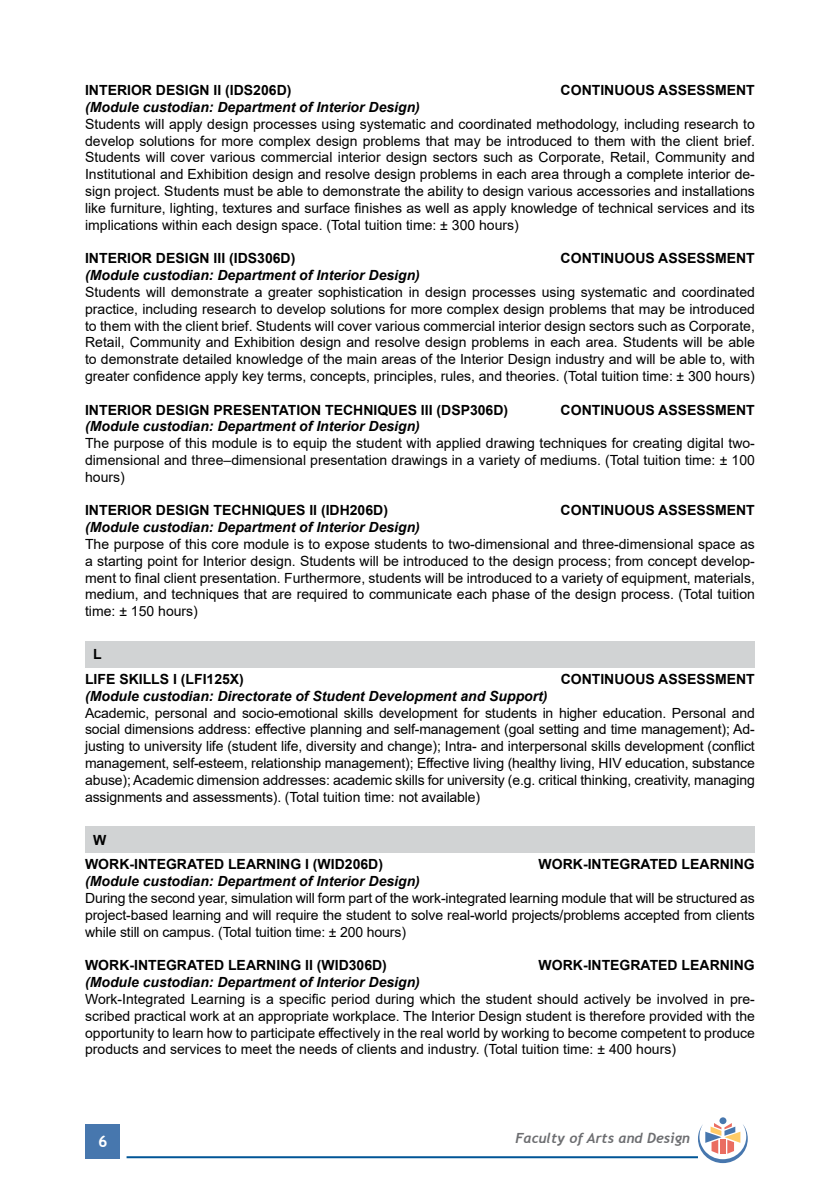
<style>
.page{position:relative;width:840px;height:1191px;background:#fff}
.page>*{position:absolute;margin:0;border:0;box-sizing:border-box;transform-origin:0 0}
.t1{font:700 16px "Trebuchet MS";color:#fff}
.t2{font:14px/16.8px "Arial";color:#000;text-align:justify}
.t3{font:700 14px/24.8px "Arial";color:#000}
.t4{font:italic 700 14px "Arial";color:#000}
.t5{font:italic 700 14px "Trebuchet";color:#6d6e71}
</style>
<div class="page">
<div style="left:86px;top:1124px;width:34px;height:34px;background:#4777ae"></div>
<hr style="left:126px;top:1156px;width:571px;height:2px;background:#005596">
<div style="left:719px;top:1117px;width:7px;height:7px;background:#4777ae;border-radius:50%"></div>
<svg style="left:697px;top:1123px;width:50px;height:40px"></svg>
<div style="left:85px;top:641px;width:669px;height:26px;background:#d1d3d4"></div>
<div style="left:85px;top:826px;width:669px;height:26px;background:#d1d3d4"></div>
<p class="t3" style="left:85px;top:78px;width:208px">INTERIOR DESIGN II (IDS206D)</p>
<p class="t3" style="left:560px;top:78px;width:195px">CONTINUOUS ASSESSMENT</p>
<p class="t4" style="left:85px;top:98px;width:336px">(Module custodian: Department of Interior Design)</p>
<p class="t2" style="left:85px;top:115px;width:671px">Students will apply design processes using systematic and coordinated methodology, including research to develop solutions for more complex design problems that may be introduced to them with the client brief.<br>Students will cover various commercial interior design sectors such as Corporate, Retail, Community and Institutional and Exhibition design and resolve design problems in each area through a complete interior de&shy;sign project. Students must be able to demonstrate the ability to design various accessories and installations like furniture, lighting, textures and surface finishes as well as apply knowledge of technical services and its implications within each design space. (Total tuition time: ± 300 hours)</p>
<p class="t3" style="left:85px;top:246px;width:212px">INTERIOR DESIGN III (IDS306D)</p>
<p class="t3" style="left:560px;top:246px;width:195px">CONTINUOUS ASSESSMENT</p>
<p class="t4" style="left:85px;top:266px;width:336px">(Module custodian: Department of Interior Design)</p>
<p class="t2" style="left:85px;top:283px;width:671px">Students will demonstrate a greater sophistication in design processes using systematic and coordinated practice, including research to develop solutions for more complex design problems that may be introduced to them with the client brief. Students will cover various commercial interior design sectors such as Corporate, Retail, Community and Exhibition design and resolve design problems in each area. Students will be able to demonstrate detailed knowledge of the main areas of the Interior Design industry and will be able to, with greater confidence apply key terms, concepts, principles, rules, and theories. (Total tuition time: ± 300 hours)</p>
<p class="t3" style="left:85px;top:397px;width:424px">INTERIOR DESIGN PRESENTATION TECHNIQUES III (DSP306D)</p>
<p class="t3" style="left:560px;top:397px;width:195px">CONTINUOUS ASSESSMENT</p>
<p class="t4" style="left:85px;top:417px;width:336px">(Module custodian: Department of Interior Design)</p>
<p class="t2" style="left:85px;top:435px;width:671px">The purpose of this module is to equip the student with applied drawing techniques for creating digital two&shy;dimensional and three–dimensional presentation drawings in a variety of mediums. (Total tuition time: ± 100 hours)</p>
<p class="t3" style="left:85px;top:498px;width:304px">INTERIOR DESIGN TECHNIQUES II (IDH206D)</p>
<p class="t3" style="left:560px;top:498px;width:195px">CONTINUOUS ASSESSMENT</p>
<p class="t4" style="left:85px;top:518px;width:336px">(Module custodian: Department of Interior Design)</p>
<p class="t2" style="left:85px;top:535px;width:671px">The purpose of this core module is to expose students to two-dimensional and three-dimensional space as a starting point for Interior design. Students will be introduced to the design process; from concept develop&shy;ment to final client presentation. Furthermore, students will be introduced to a variety of equipment, materials, medium, and techniques that are required to communicate each phase of the design process. (Total tuition time: ± 150 hours)</p>
<p class="t3" style="left:85px;top:642px;width:160px;text-indent:8px">L<br>LIFE SKILLS I (LFI125X)</p>
<p class="t3" style="left:560px;top:667px;width:195px">CONTINUOUS ASSESSMENT</p>
<p class="t4" style="left:85px;top:686px;width:464px">(Module custodian: Directorate of Student Development and Support)</p>
<p class="t2" style="left:85px;top:704px;width:671px">Academic, personal and socio-emotional skills development for students in higher education. Personal and social dimensions address: effective planning and self-management (goal setting and time management); Ad&shy;justing to university life (student life, diversity and change); Intra- and interpersonal skills development (conflict management, self-esteem, relationship management); Effective living (healthy living, HIV education, substance abuse); Academic dimension addresses: academic skills for university (e.g. critical thinking, creativity, managing assignments and assessments). (Total tuition time: not available)</p>
<p class="t3" style="left:85px;top:827px;width:299px;text-indent:8px">W<br>WORK-INTEGRATED LEARNING I (WID206D)</p>
<p class="t3" style="left:538px;top:852px;width:217px">WORK-INTEGRATED LEARNING</p>
<p class="t4" style="left:85px;top:872px;width:336px">(Module custodian: Department of Interior Design)</p>
<p class="t2" style="left:85px;top:889px;width:670px">During the second year, simulation will form part of the work-integrated learning module that will be structured as project-based learning and will require the student to solve real-world projects/problems accepted from clients while still on campus. (Total tuition time: ± 200 hours)</p>
<p class="t3" style="left:85px;top:953px;width:303px">WORK-INTEGRATED LEARNING II (WID306D)</p>
<p class="t3" style="left:538px;top:953px;width:217px">WORK-INTEGRATED LEARNING</p>
<p class="t4" style="left:85px;top:973px;width:336px">(Module custodian: Department of Interior Design)</p>
<p class="t2" style="left:85px;top:990px;width:671px">Work-Integrated Learning is a specific period during which the student should actively be involved in pre&shy;scribed practical work at an appropriate workplace. The Interior Design student is therefore provided with the opportunity to learn how to participate effectively in the real world by working to become competent to produce products and services to meet the needs of clients and industry. (Total tuition time: ± 400 hours)</p>
<p class="t1" style="left:98px;top:1131px;width:11px">6</p>
<p class="t5" style="left:515px;top:1129px;width:176px">Faculty of Arts and Design</p>
</div>
